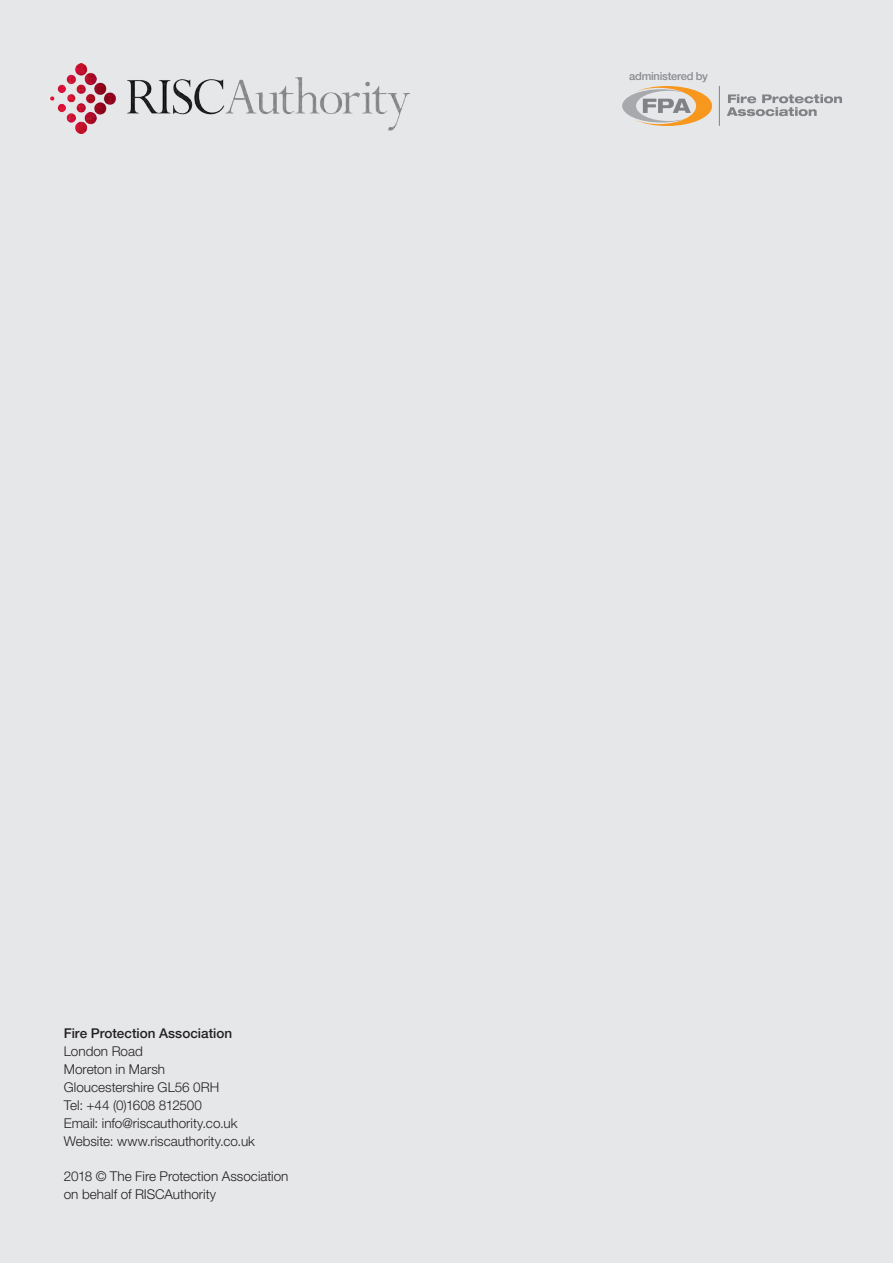
<style>
.page{position:relative;width:893px;height:1263px;background:#e6e7e9}
.page>*{position:absolute;margin:0;border:0;box-sizing:border-box;transform-origin:0 0}
.t1{font:300 13.5px/18px "Helvetica Neue LT Std";color:#231f20}
.t2{font:500 13.5px "Helvetica Neue LT Std";color:#231f20}
.t3{font:500 11.1px "Helvetica Neue LT Std";letter-spacing:-.025em;color:#8a8c8f}
</style>
<div class="page">
<img style="left:51px;top:64px;width:358px;height:69px">
<svg style="left:622px;top:86px;width:90px;height:40px"></svg>
<svg style="left:727px;top:94px;width:115px;height:22px"></svg>
<hr style="left:719px;top:86px;width:1px;height:40px;background:#808285">
<p class="t3" style="left:629px;top:70px;width:80px">administered by</p>
<p class="t2" style="left:64px;top:1025px;width:170px">Fire Protection Association</p>
<p class="t1" style="left:64px;top:1042px;width:81px">London Road</p>
<p class="t1" style="left:64px;top:1060px;width:103px">Moreton in Marsh</p>
<p class="t1" style="left:64px;top:1078px;width:157px">Gloucestershire GL56 0RH</p>
<p class="t1" style="left:64px;top:1096px;width:140px">Tel: +44 (0)1608 812500</p>
<p class="t1" style="left:64px;top:1114px;width:175px">Email: info@riscauthority.co.uk</p>
<p class="t1" style="left:64px;top:1132px;width:193px">Website: www.riscauthority.co.uk</p>
<p class="t1" style="left:64px;top:1167px;width:226px">2018 © The Fire Protection Association on behalf of RISCAuthority</p>
</div>
